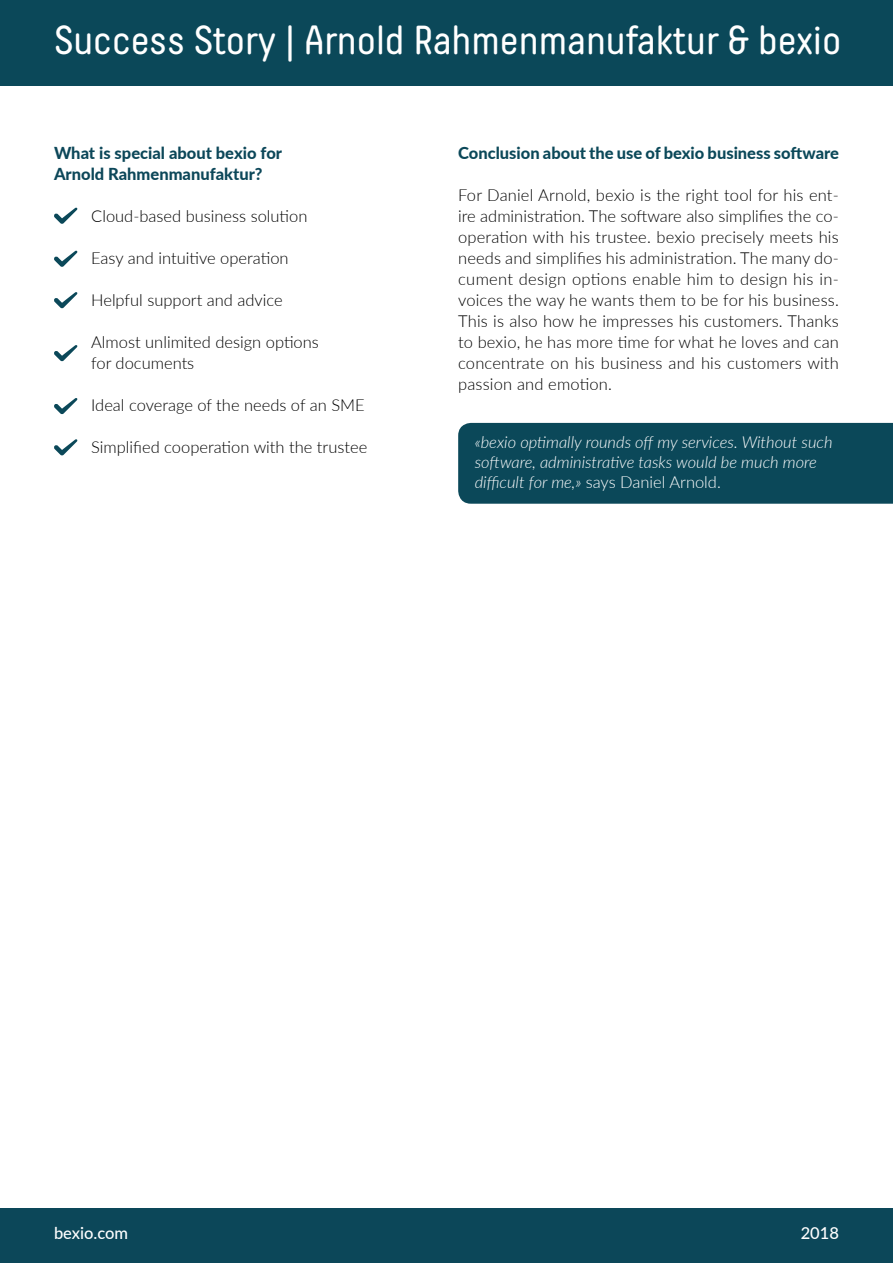
<style>
.page{position:relative;width:893px;height:1263px;background:#fff}
.page>*{position:absolute;margin:0;border:0;box-sizing:border-box;transform-origin:0 0}
.t1{font:40.5px "Decima Round";color:#fff}
.t2{font:300 16.5px/21px "Lato";color:#000}
.t3{font:italic 300 16.5px/20.2px "Lato";color:#fff}
.t4{font:800 16.5px/21px "Lato";color:#0c4759}
.t5{font:800 16.5px "Lato";color:#0b4859}
.t6{font:500 16.5px "Lato";color:#fff}
.s1{font-style:normal}
</style>
<div class="page">
<svg style="left:54px;top:207px;width:24px;height:17px"></svg>
<svg style="left:54px;top:250px;width:24px;height:17px"></svg>
<svg style="left:54px;top:292px;width:24px;height:16px"></svg>
<svg style="left:54px;top:345px;width:24px;height:16px"></svg>
<svg style="left:54px;top:398px;width:24px;height:16px"></svg>
<svg style="left:54px;top:439px;width:24px;height:17px"></svg>
<div style="left:458px;top:423px;width:435px;height:81px;background:#0b4859"></div>
<div style="left:0;top:0;width:893px;height:85px;background:#0b4859"></div>
<div style="left:0;top:1209px;width:893px;height:54px;background:#0c4759"></div>
<h1 class="t1" style="left:54px;top:17px;width:789px">Success Story | Arnold Rahmenmanufaktur &amp; bexio</h1>
<p class="t4" style="left:54px;top:142px;width:230px">What is special about bexio for<br>Arnold Rahmenmanufaktur?</p>
<p class="t2" style="left:91px;top:205px;width:218px">Cloud-based business solution</p>
<p class="t2" style="left:91px;top:247px;width:199px">Easy and intuitive operation</p>
<p class="t2" style="left:91px;top:289px;width:193px">Helpful support and advice</p>
<p class="t2" style="left:91px;top:331px;width:229px">Almost unlimited design options for documents</p>
<p class="t2" style="left:91px;top:394px;width:275px">Ideal coverage of the needs of an SME</p>
<p class="t2" style="left:91px;top:436px;width:278px">Simplified cooperation with the trustee</p>
<p class="t5" style="left:458px;top:141px;width:382px">Conclusion about the use of bexio business software</p>
<p class="t2" style="left:458px;top:184px;width:382px;text-align:justify">For Daniel Arnold, bexio is the right tool for his ent&shy;ire administration. The software also simplifies the co&shy;operation with his trustee. bexio precisely meets his needs and simplifies his administration. The many do&shy;cument design options enable him to design his in&shy;voices the way he wants them to be for his business.<br>This is also how he impresses his customers. Thanks to bexio, he has more time for what he loves and can concentrate on his business and his customers with passion and emotion.</p>
<p class="t3" style="left:475px;top:431px;width:359px">«bexio optimally rounds off my services. Without such software, administrative tasks would be much more difficult for me,» <span class="s1">says Daniel Arnold.</span></p>
<p class="t6" style="left:54px;top:1221px;width:76px">bexio.com</p>
<p class="t6" style="left:801px;top:1221px;width:40px">2018</p>
</div>
